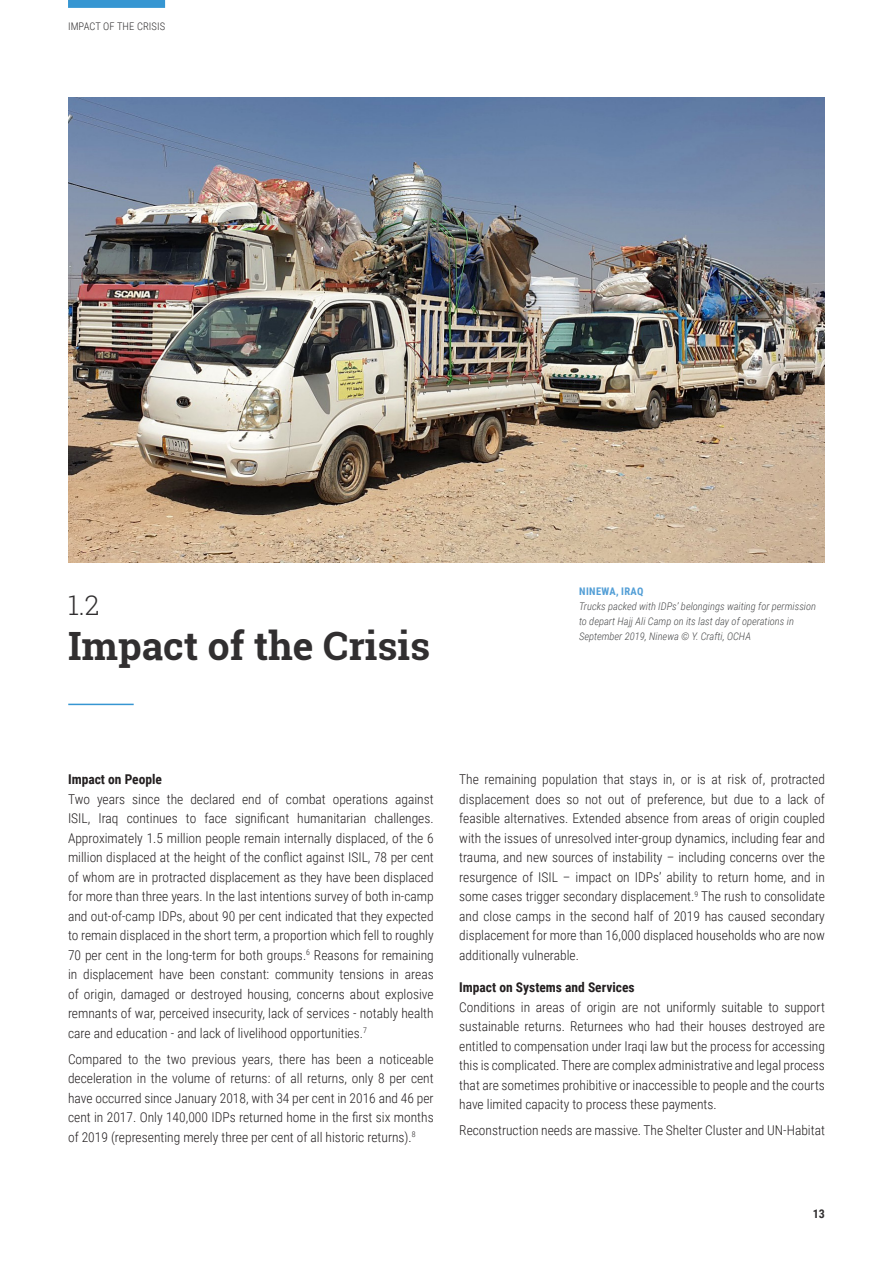
<style>
.page{position:relative;width:893px;height:1263px;background:#fff}
.page>*{position:absolute;margin:0;border:0;box-sizing:border-box;transform-origin:0 0}
.t1{font:700 39px "Roboto Slab";color:#312f30}
.Section_number{font:300 27px "Roboto Slab";color:#312f30}
.t2{font:300 13.5px/19.5px "Roboto Condensed";color:#231f20;text-align:justify}
.Subtitle_in-text{font:700 13.5px "Roboto Condensed";color:#231f20}
.t3{font:700 12px "Roboto Condensed";color:#312f30}
.Caption___Credit{font:italic 300 10.5px/15px "Roboto Condensed";color:#4a4b4c}
.t4{font:300 10.5px "Roboto Condensed";letter-spacing:.01em;color:#312f30}
.t5{font:700 10.5px "Roboto Condensed";letter-spacing:.035em;color:#529ed6}
</style>
<div class="page">
<div style="left:68px;top:0;width:97px;height:8px;background:#3696d2"></div>
<hr style="left:68px;top:704px;width:66px;height:1px;background:#3696d2">
<img style="left:68px;top:98px;width:757px;height:464px">
<p class="t4" style="left:68px;top:19px;width:99px">IMPACT OF THE CRISIS</p>
<p class="Section_number" style="left:68px;top:587px;width:33px">1.2</p>
<p class="t1" style="left:68px;top:619px;width:363px">Impact of the Crisis</p>
<p class="t5" style="left:579px;top:584px;width:66px">NINEWA, IRAQ</p>
<p class="Caption___Credit" style="left:579px;top:598px;width:239px">Trucks packed with IDPs’ belongings waiting for permission to depart Hajj Ali Camp on its last day of operations in<br>September 2019, Ninewa © Y. Crafti, OCHA</p>
<p class="Subtitle_in-text" style="left:68px;top:770px;width:95px">Impact on People</p>
<p class="t2" style="left:68px;top:788px;width:367px">Two years since the declared end of combat operations against ISIL, Iraq continues to face significant humanitarian challenges.<br>Approximately 1.5 million people remain internally displaced, of the 6 million displaced at the height of the conflict against ISIL, 78 per cent of whom are in protracted displacement as they have been displaced for more than three years. In the last intentions survey of both in-camp and out-of-camp IDPs, about 90 per cent indicated that they expected to remain displaced in the short term, a proportion which fell to roughly 70 per cent in the long-term for both groups.<sup>6</sup> Reasons for remaining in displacement have been constant: community tensions in areas of origin, damaged or destroyed housing, concerns about explosive remnants of war, perceived insecurity, lack of services - notably health care and education - and lack of livelihood opportunities.<sup>7</sup></p>
<p class="t2" style="left:68px;top:1048px;width:367px">Compared to the two previous years, there has been a noticeable deceleration in the volume of returns: of all returns, only 8 per cent have occurred since January 2018, with 34 per cent in 2016 and 46 per cent in 2017. Only 140,000 IDPs returned home in the first six months of 2019 (representing merely three per cent of all historic returns).<sup>8</sup></p>
<p class="t2" style="left:459px;top:769px;width:367px">The remaining population that stays in, or is at risk of, protracted displacement does so not out of preference, but due to a lack of feasible alternatives. Extended absence from areas of origin coupled with the issues of unresolved inter-group dynamics, including fear and trauma, and new sources of instability – including concerns over the resurgence of ISIL – impact on IDPs’ ability to return home, and in some cases trigger secondary displacement.<sup>9</sup> The rush to consolidate and close camps in the second half of 2019 has caused secondary displacement for more than 16,000 displaced households who are now additionally vulnerable.</p>
<p class="Subtitle_in-text" style="left:459px;top:978px;width:177px">Impact on Systems and Services</p>
<p class="t2" style="left:459px;top:997px;width:367px">Conditions in areas of origin are not uniformly suitable to support sustainable returns. Returnees who had their houses destroyed are entitled to compensation under Iraqi law but the process for accessing this is complicated. There are complex administrative and legal process that are sometimes prohibitive or inaccessible to people and the courts have limited capacity to process these payments.</p>
<p class="t2" style="left:459px;top:1120px;width:367px">Reconstruction needs are massive. The Shelter Cluster and UN-Habitat</p>
<p class="t3" style="left:813px;top:1205px;width:14px">13</p>
</div>
